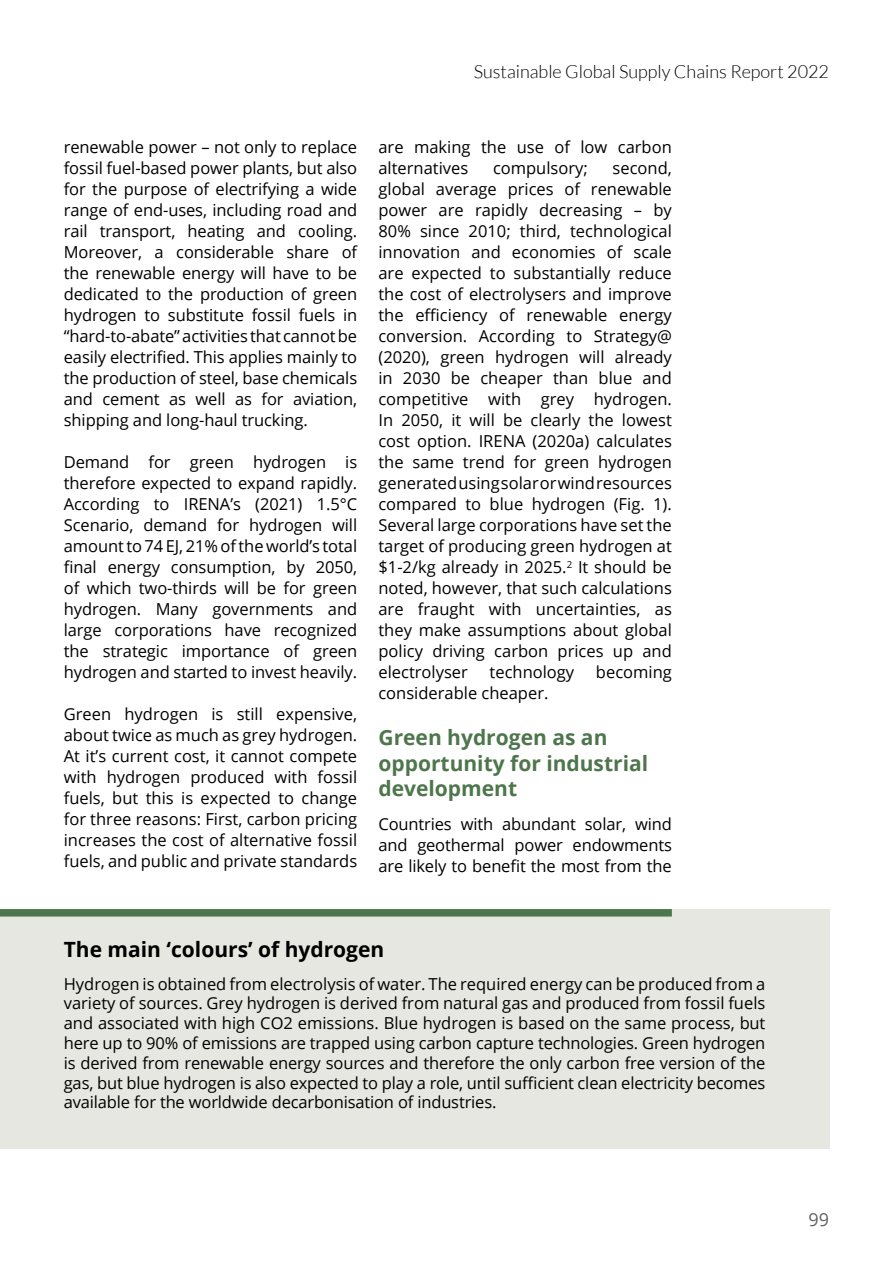
<style>
.page{position:relative;width:893px;height:1263px;background:#fff}
.page>*{position:absolute;margin:0;border:0;box-sizing:border-box;transform-origin:0 0}
.Headline_14pt_BOLD{font:700 21px/25.2px "Open Sans";color:#4e764c}
.Headline_14pt_BOLD-2{font:700 21px "Open Sans";color:#000}
.t1{font:300 18px "Lato";color:#000}
.t2{font:18px "Open Sans";color:#616160}
.Copy_text_-_Regular{font:16.5px/21px "Open Sans";letter-spacing:-.005em;color:#000;text-align:justify}
</style>
<div class="page">
<div style="left:0;top:909px;width:829px;height:240px;background:#e6e7e1"></div>
<div style="left:0;top:909px;width:672px;height:7px;background:#4e764c"></div>
<p class="t1" style="left:474px;top:62px;width:357px">Sustainable Global Supply Chains Report 2022</p>
<p class="Copy_text_-_Regular" style="left:64px;top:136px;width:295px">renewable power – not only to replace fossil fuel-based power plants, but also for the purpose of electrifying a wide range of end-uses, including road and rail transport, heating and cooling.<br>Moreover, a considerable share of the renewable energy will have to be dedicated to the production of green hydrogen to substitute fossil fuels in “hard-to-abate” activities that cannot be easily electrified. This applies mainly to the production of steel, base chemicals and cement as well as for aviation, shipping and long-haul trucking.</p>
<p class="Copy_text_-_Regular" style="left:64px;top:451px;width:295px">Demand for green hydrogen is therefore expected to expand rapidly.<br>According to IRENA’s (2021) 1.5°C Scenario, demand for hydrogen will amount to 74 EJ, 21% of the world’s total final energy consumption, by 2050, of which two-thirds will be for green hydrogen. Many governments and large corporations have recognized the strategic importance of green hydrogen and started to invest heavily.</p>
<p class="Copy_text_-_Regular" style="left:64px;top:703px;width:295px">Green hydrogen is still expensive, about twice as much as grey hydrogen.<br>At it’s current cost, it cannot compete with hydrogen produced with fossil fuels, but this is expected to change for three reasons: First, carbon pricing increases the cost of alternative fossil fuels, and public and private standards</p>
<p class="Copy_text_-_Regular" style="left:378px;top:136px;width:295px">are making the use of low carbon alternatives</p>
<p class="Copy_text_-_Regular" style="left:378px;top:157px;width:295px;text-indent:234px">second, global average prices of renewable power are rapidly decreasing – by 80% since 2010; third, technological innovation and economies of scale are expected to substantially reduce the cost of electrolysers and improve the efficiency of renewable energy conversion. According to Strategy@ (2020), green hydrogen will already in 2030 be cheaper than blue and competitive with grey hydrogen.<br>In 2050, it will be clearly the lowest cost option. IRENA (2020a) calculates the same trend for green hydrogen generated using solar or wind resources compared to blue hydrogen (Fig. 1).<br>Several large corporations have set the target of producing green hydrogen at $1-2/kg already in 2025.<sup>2</sup> It should be noted, however, that such calculations are fraught with uncertainties, as they make assumptions about global policy driving carbon prices up and electrolyser</p>
<p class="Copy_text_-_Regular" style="left:493px;top:157px;width:96px">compulsory;</p>
<p class="Copy_text_-_Regular" style="left:490px;top:661px;width:86px">technology</p>
<p class="Copy_text_-_Regular" style="left:596px;top:661px;width:77px">becoming</p>
<p class="Copy_text_-_Regular" style="left:378px;top:682px;width:172px">considerable cheaper.</p>
<h5 class="Headline_14pt_BOLD" style="left:378px;top:725px;width:271px">Green hydrogen as an opportunity for industrial development</h5>
<p class="Copy_text_-_Regular" style="left:378px;top:813px;width:295px">Countries with abundant solar, wind and geothermal power endowments are likely to benefit the most from the</p>
<h5 class="Headline_14pt_BOLD-2" style="left:64px;top:934px;width:322px">The main ‘colours’ of hydrogen</h5>
<p class="Copy_text_-_Regular" style="left:64px;top:973px;width:703px;line-height:19.8px">Hydrogen is obtained from electrolysis of water. The required energy can be produced from a variety of sources. Grey hydrogen is derived from natural gas and produced from fossil fuels and associated with high CO2 emissions. Blue hydrogen is based on the same process, but here up to 90% of emissions are trapped using carbon capture technologies. Green hydrogen is derived from renewable energy sources and therefore the only carbon free version of the gas, but blue hydrogen is also expected to play a role, until sufficient clean electricity becomes available for the worldwide decarbonisation of industries.</p>
<p class="t2" style="left:809px;top:1207px;width:22px">99</p>
</div>
